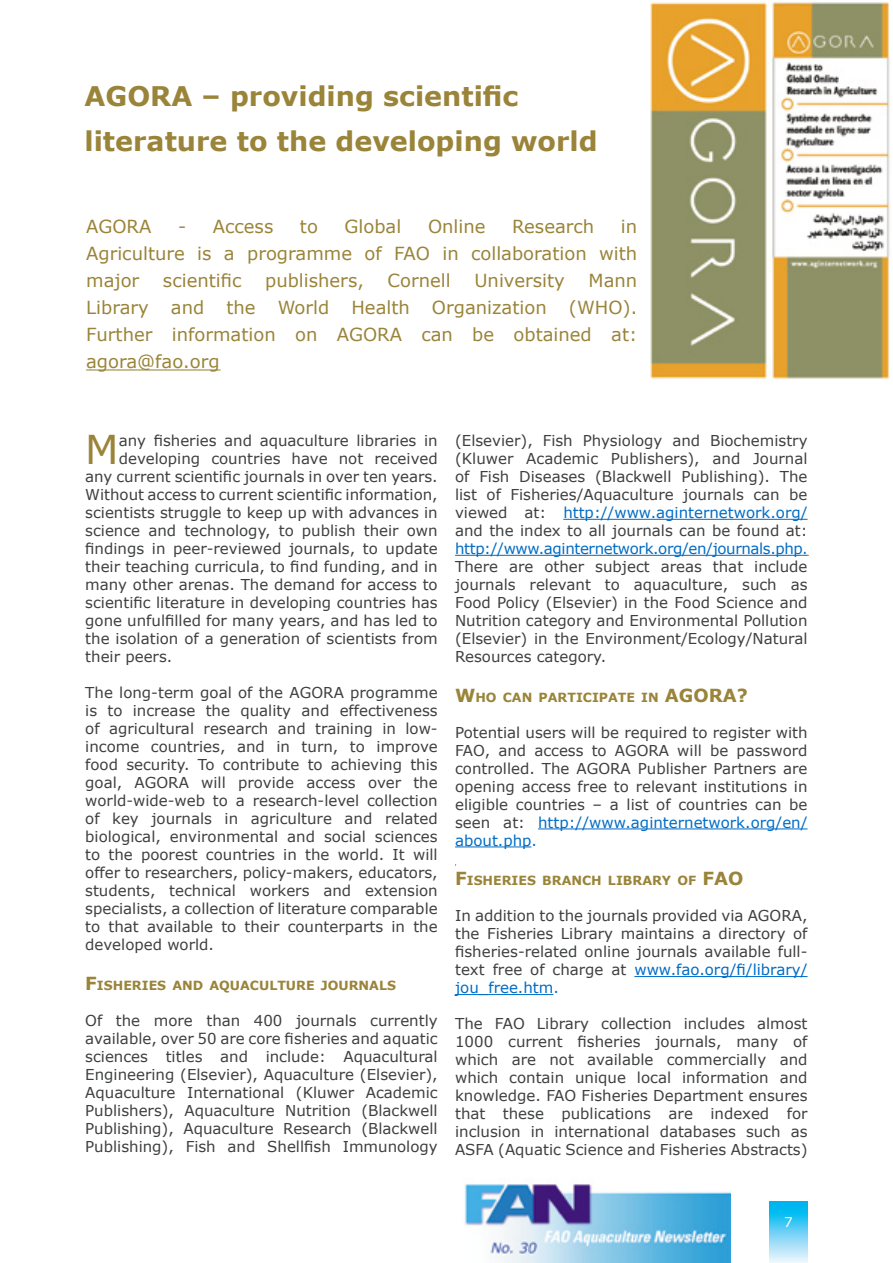
<style>
.page{position:relative;width:893px;height:1263px;background:#fff}
.page>*{position:absolute;margin:0;border:0;box-sizing:border-box;transform-origin:0 0}
.t1{font:39.75px "Verdana";color:#9a8439}
.t2{font:700 27px/45px "Verdana";color:#9a8439}
.t3{font:18px/27px "Verdana";color:#9a8439;text-align:justify}
.text1{font:15px/18px "Verdana";color:#3e3f3f;text-align:justify}
.t4{font:13.5px "Verdana";color:#fff}
.text1-2{font:700 12.6px "Verdana";color:#9a8439}
.s1{font-size:18px}
.s2{color:#006cc5}
</style>
<div class="page">
<svg style="left:770px;top:1201px;width:38px;height:62px;background:#69d1f5"></svg>
<img style="left:464px;top:1183px;width:266px;height:80px">
<hr style="left:563px;top:519px;width:245px;height:1px;background:#006cc5">
<hr style="left:455px;top:555px;width:348px;height:1px;background:#006cc5">
<hr style="left:538px;top:828px;width:270px;height:1px;background:#006cc5">
<hr style="left:455px;top:846px;width:76px;height:1px;background:#006cc5">
<hr style="left:634px;top:976px;width:174px;height:1px;background:#006cc5">
<hr style="left:455px;top:994px;width:98px;height:1px;background:#006cc5">
<img style="left:650px;top:2px;width:241px;height:377px">
<hr style="left:86px;top:369px;width:134px;height:1px;background:#9a8439">
<p class="t2" style="left:85px;top:73px;width:515px">AGORA – providing scientific literature to the developing world</p>
<p class="t3" style="left:86px;top:213px;width:67px">AGORA</p>
<p class="t3" style="left:178px;top:213px;width:97px">- Access</p>
<p class="t3" style="left:300px;top:213px;width:20px">to</p>
<p class="t3" style="left:345px;top:213px;width:58px">Global</p>
<p class="t3" style="left:428px;top:213px;width:59px">Online</p>
<p class="t3" style="left:512px;top:213px;width:84px">Research</p>
<p class="t3" style="left:86px;top:213px;width:553px;text-indent:535px">in Agriculture is a programme of FAO in collaboration with major</p>
<p class="t3" style="left:163px;top:267px;width:80px">scientific</p>
<p class="t3" style="left:265px;top:267px;width:100px">publishers,</p>
<p class="t3" style="left:388px;top:267px;width:65px">Cornell</p>
<p class="t3" style="left:474px;top:267px;width:92px">University</p>
<p class="t3" style="left:86px;top:267px;width:553px;text-indent:502px">Mann Library and the World Health Organization (WHO).<br>Further information on AGORA can be obtained at: agora@fao.org</p>
<p class="t1" style="left:85px;top:424px;width:35px">M</p>
<p class="text1" style="left:119px;top:431px;width:320px">any fisheries and aquaculture libraries in</p>
<p class="text1" style="left:119px;top:449px;width:320px">developing countries have not received</p>
<p class="text1" style="left:85px;top:467px;width:354px">any current scientific journals in over ten years.</p>
<p class="text1" style="left:85px;top:485px;width:354px">Without access to current scientific information,</p>
<p class="text1" style="left:85px;top:503px;width:354px">scientists struggle to keep up with advances in</p>
<p class="text1" style="left:85px;top:521px;width:354px">science and technology, to publish their own</p>
<p class="text1" style="left:85px;top:539px;width:354px">findings in peer-reviewed journals, to update</p>
<p class="text1" style="left:85px;top:557px;width:354px">their teaching curricula, to find funding, and in</p>
<p class="text1" style="left:85px;top:575px;width:354px">many other arenas. The demand for access to</p>
<p class="text1" style="left:85px;top:593px;width:354px">scientific literature in developing countries has</p>
<p class="text1" style="left:85px;top:611px;width:354px">gone unfulfilled for many years, and has led to</p>
<p class="text1" style="left:85px;top:629px;width:354px">the isolation of a generation of scientists from</p>
<p class="text1" style="left:85px;top:647px;width:89px">their peers.</p>
<p class="text1" style="left:85px;top:683px;width:354px">The long-term goal of the AGORA programme is to increase the quality and effectiveness of agricultural research and training in low&shy;income countries, and in turn, to improve food security. To contribute to achieving this goal, AGORA will provide access over the world-wide-web to a research-level collection of key journals in agriculture and related biological, environmental and social sciences to the poorest countries in the world. It will offer to researchers, policy-makers, educators, students, technical workers and extension specialists, a collection of literature comparable to that available to their counterparts in the developed world.</p>
<p class="text1-2" style="left:85px;top:977px;width:312px"><span class="s1">F</span>ISHERIES AND AQUACULTURE JOURNALS</p>
<p class="text1" style="left:85px;top:1011px;width:354px">Of the more than 400 journals currently available, over 50 are core fisheries and aquatic sciences titles and include: Aquacultural Engineering (Elsevier), Aquaculture (Elsevier), Aquaculture International (Kluwer Academic Publishers), Aquaculture Nutrition (Blackwell Publishing), Aquaculture Research (Blackwell Publishing), Fish and Shellfish Immunology</p>
<p class="text1" style="left:455px;top:431px;width:354px">(Elsevier), Fish Physiology and Biochemistry (Kluwer Academic Publishers), and Journal of Fish Diseases (Blackwell Publishing). The list of Fisheries/Aquaculture journals can be viewed at: <span class="s2">http://www.aginternetwork.org/ </span>and the index to all journals can be found at: <span class="s2">http://www.aginternetwork.org/en/journals.php.<br></span>There are other subject areas that include journals relevant to aquaculture, such as Food Policy (Elsevier) in the Food Science and Nutrition category and Environmental Pollution (Elsevier) in the Environment/Ecology/Natural Resources category.</p>
<p class="text1-2" style="left:455px;top:689px;width:294px"><span class="s1">W</span>HO CAN PARTICIPATE IN <span class="s1">AGORA?</span></p>
<p class="text1" style="left:455px;top:723px;width:354px">Potential users will be required to register with FAO, and access to AGORA will be password controlled. The AGORA Publisher Partners are opening access free to relevant institutions in eligible countries – a list of countries can be seen at: <span class="s2">http://www.aginternetwork.org/en/ about.php.</span></p>
<p class="text1-2" style="left:455px;top:873px;width:290px"><span class="s1">F</span>ISHERIES BRANCH LIBRARY OF <span class="s1">FAO</span></p>
<p class="text1" style="left:455px;top:906px;width:354px">In addition to the journals provided via AGORA, the Fisheries Library maintains a directory of fisheries-related online journals available full&shy;text free of charge at <span class="s2">www.fao.org/fi/library/ jou_free.htm.</span></p>
<p class="text1" style="left:455px;top:1014px;width:354px">The FAO Library collection includes almost 1000 current fisheries journals, many of which are not available commercially and which contain unique local information and knowledge. FAO Fisheries Department ensures that these publications are indexed for inclusion in international databases such as ASFA (Aquatic Science and Fisheries Abstracts)</p>
<p class="t4" style="left:784px;top:1213px;width:10px">7</p>
</div>
